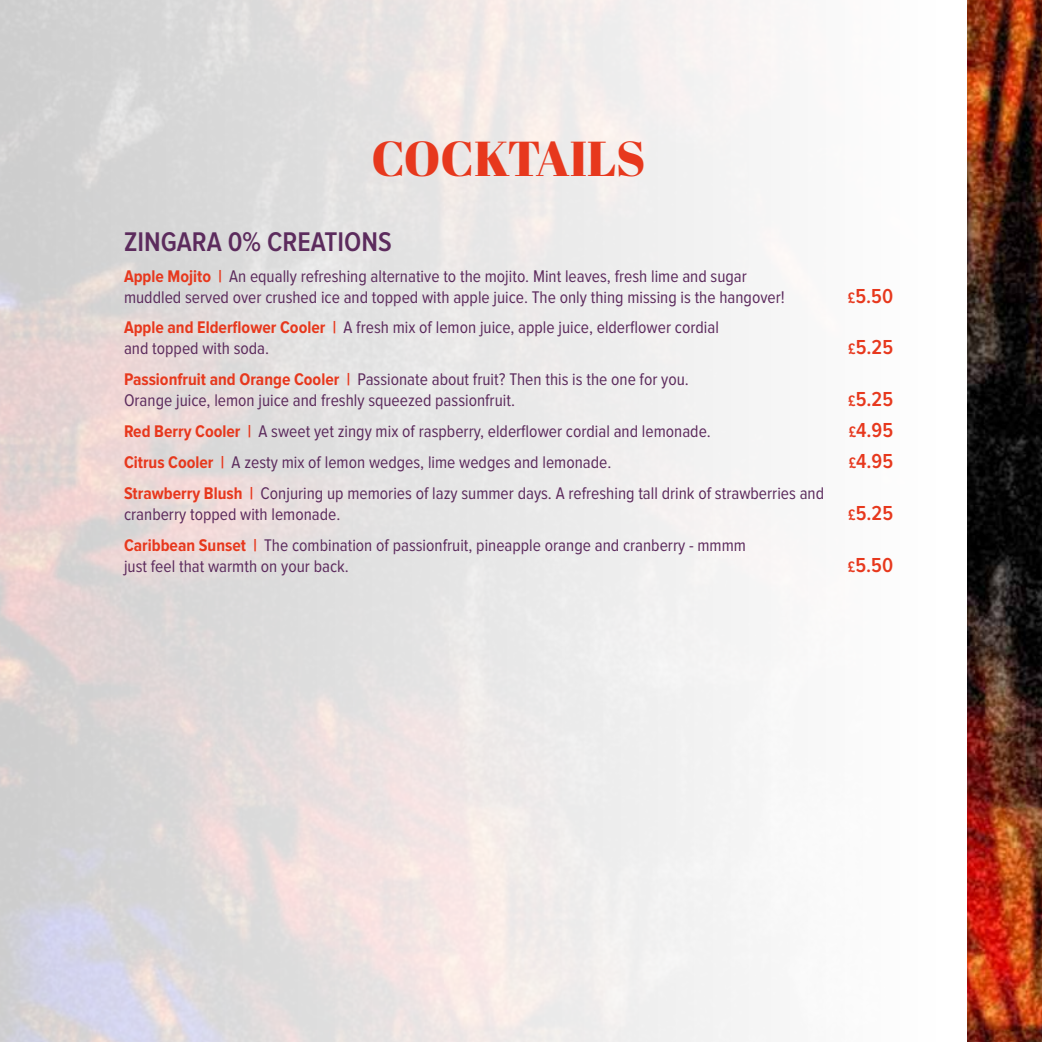
<style>
.page{position:relative;width:1042px;height:1042px;background:#fff}
.page>*{position:absolute;margin:0;border:0;box-sizing:border-box;transform-origin:0 0}
.t1{font:49px "Abril Fatface";color:#e7381d}
.t2{font:600 28px "Proxima Nova Cond";color:#5c2b5d}
.t3{font:600 21px "Proxima Nova Cond";color:#e7381d}
.t4{font:17.5px/21px "Proxima Nova Cond";color:#5c2b5d}
.s1{font-weight:700;color:#e7381d}
.s2{font-size:15.75px}
</style>
<div class="page">
<img style="left:967px;top:0;width:75px;height:1042px">
<h1 class="t1" style="left:371px;top:124px;width:276px">COCKTAILS</h1>
<h2 class="t2" style="left:124px;top:226px;width:269px">ZINGARA 0% CREATIONS</h2>
<p class="t4" style="left:124px;top:266px;width:662px"><span class="s1">Apple Mojito |</span> An equally refreshing alternative to the mojito. Mint leaves, fresh lime and sugar muddled served over crushed ice and topped with apple juice. The only thing missing is the hangover!</p>
<p class="t4" style="left:124px;top:318px;width:596px"><span class="s1">Apple and Elderflower Cooler |</span> A fresh mix of lemon juice, apple juice, elderflower cordial and topped with soda.</p>
<p class="t4" style="left:124px;top:369px;width:566px"><span class="s1">Passionfruit and Orange Cooler |</span> Passionate about fruit? Then this is the one for you.<br>Orange juice, lemon juice and freshly squeezed passionfruit.</p>
<p class="t3" style="left:848px;top:284px;width:47px"><span class="s2">£</span>5.50</p>
<p class="t3" style="left:848px;top:336px;width:46px"><span class="s2">£</span>5.25</p>
<p class="t3" style="left:848px;top:388px;width:46px"><span class="s2">£</span>5.25</p>
<p class="t4" style="left:124px;top:421px;width:588px"><span class="s1">Red Berry Cooler |</span> A sweet yet zingy mix of raspberry, elderflower cordial and lemonade.</p>
<p class="t3" style="left:848px;top:419px;width:46px"><span class="s2">£</span>4.95</p>
<p class="t4" style="left:124px;top:452px;width:489px"><span class="s1">Citrus Cooler |</span> A zesty mix of lemon wedges, lime wedges and lemonade.</p>
<p class="t3" style="left:848px;top:450px;width:46px"><span class="s2">£</span>4.95</p>
<p class="t4" style="left:124px;top:483px;width:701px"><span class="s1">Strawberry Blush |</span> Conjuring up memories of lazy summer days. A refreshing tall drink of strawberries and cranberry topped with lemonade.</p>
<p class="t3" style="left:848px;top:501px;width:46px"><span class="s2">£</span>5.25</p>
<p class="t4" style="left:124px;top:535px;width:623px"><span class="s1">Caribbean Sunset |</span> The combination of passionfruit, pineapple orange and cranberry - mmmm just feel that warmth on your back.</p>
<p class="t3" style="left:848px;top:553px;width:47px"><span class="s2">£</span>5.50</p>
</div>
